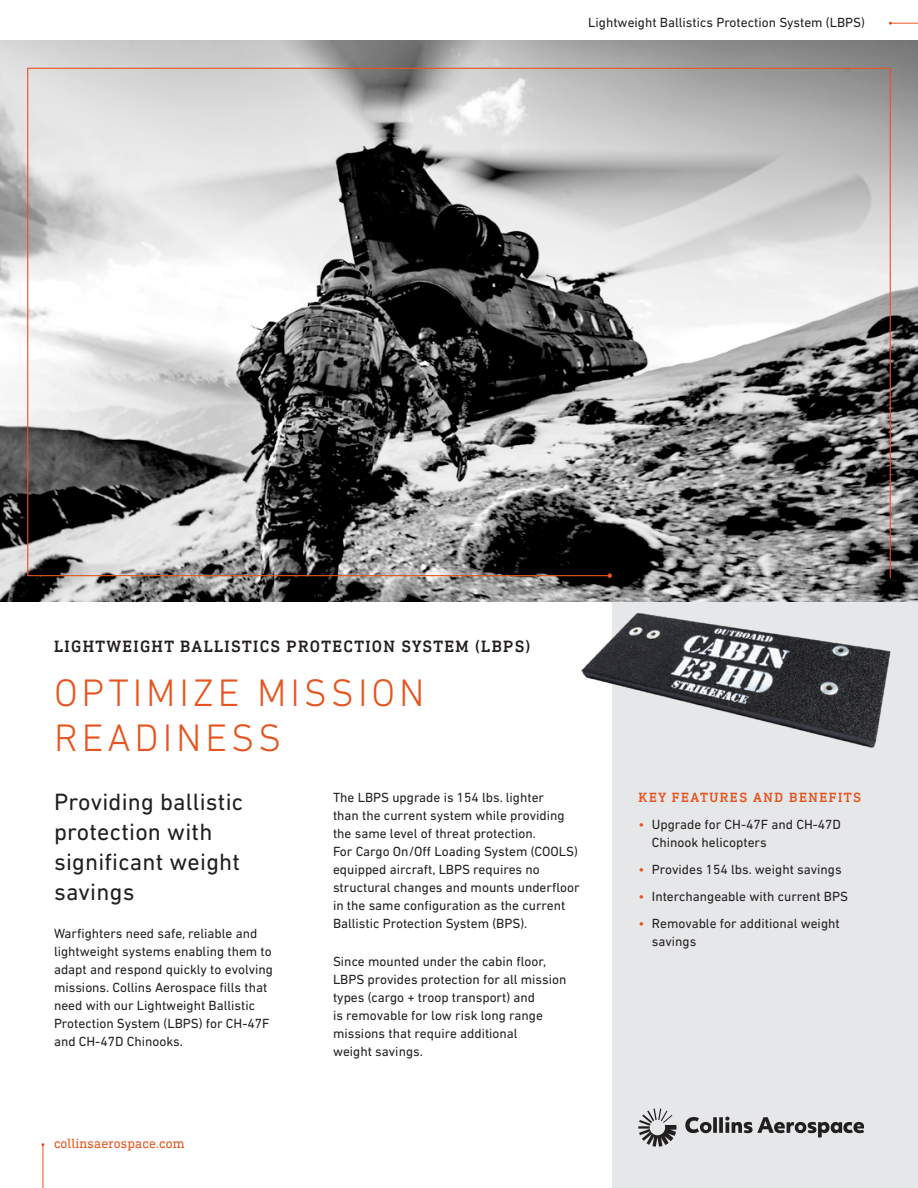
<style>
.page{position:relative;width:918px;height:1188px;background:#fff}
.page>*{position:absolute;margin:0;border:0;box-sizing:border-box;transform-origin:0 0}
.Headline_26_30{font:300 39px/45px "DIN Next LT Pro";letter-spacing:.1em;color:#e6551f}
.Sub_Headline{font:24px/30px "DIN Next LT Pro";letter-spacing:.01em;color:#231f20}
.Solution_Name{font:500 16.5px "DIN Next Slab Pro";letter-spacing:.08em;color:#231f20}
.Body{font:13.5px/18px "DIN Next LT Pro";color:#231f20}
.Paragraph_Header{font:500 13.5px "DIN Next Slab Pro";letter-spacing:.11em;color:#e6551f}
.t1{font:13.5px "DIN Next Slab Pro";letter-spacing:.01em;color:#e6551f}
.s1{color:#e6551f}
</style>
<div class="page">
<div style="left:612px;top:471px;width:306px;height:717px;background:#e6e7e9"></div>
<svg style="left:638px;top:1108px;width:226px;height:39px"></svg>
<svg style="left:889px;top:22px;width:29px;height:3px"></svg>
<hr style="left:43px;top:1145px;width:1px;height:43px;background:#e6551f">
<img style="left:0;top:40px;width:918px;height:562px">
<svg style="left:27px;top:67px;width:864px;height:512px;background:#9c9b9a"></svg>
<svg style="left:608px;top:573px;width:4px;height:5px"></svg>
<img style="left:581px;top:613px;width:310px;height:135px">
<p class="Body" style="left:588px;top:13px;width:278px">Lightweight Ballistics Protection System (LBPS)</p>
<p class="Solution_Name" style="left:54px;top:637px;width:478px">LIGHTWEIGHT BALLISTICS PROTECTION SYSTEM (LBPS)</p>
<p class="Headline_26_30" style="left:54px;top:670px;width:372px">OPTIMIZE MISSION<br>READINESS</p>
<p class="Sub_Headline" style="left:54px;top:786px;width:191px">Providing ballistic protection with significant weight savings</p>
<p class="Body" style="left:54px;top:924px;width:221px">Warfighters need safe, reliable and lightweight systems enabling them to adapt and respond quickly to evolving missions. Collins Aerospace fills that need with our Lightweight Ballistic Protection System (LBPS) for CH-47F and CH-47D Chinooks.</p>
<p class="t1" style="left:54px;top:1136px;width:132px">collinsaerospace.com</p>
<p class="Body" style="left:333px;top:788px;width:248px">The LBPS upgrade is 154 lbs. lighter<br>than the current system while providing the same level of threat protection.<br>For Cargo On/Off Loading System (COOLS) equipped aircraft, LBPS requires no structural changes and mounts underfloor in the same configuration as the current Ballistic Protection System (BPS).</p>
<p class="Body" style="left:333px;top:952px;width:235px">Since mounted under the cabin floor, LBPS provides protection for all mission types (cargo + troop transport) and<br>is removable for low risk long range missions that require additional<br>weight savings.</p>
<p class="Paragraph_Header" style="left:638px;top:790px;width:224px">KEY FEATURES AND BENEFITS</p>
<p class="Body" style="left:652px;top:815px;width:191px;text-indent:-14px"><span class="s1">•</span> Upgrade for CH-47F and CH-47D<br>Chinook helicopters</p>
<p class="Body" style="left:638px;top:860px;width:205px"><span class="s1">•</span> Provides 154 lbs. weight savings</p>
<p class="Body" style="left:638px;top:887px;width:211px"><span class="s1">•</span> Interchangeable with current BPS</p>
<p class="Body" style="left:652px;top:914px;width:189px;text-indent:-14px"><span class="s1">•</span> Removable for additional weight savings</p>
</div>
